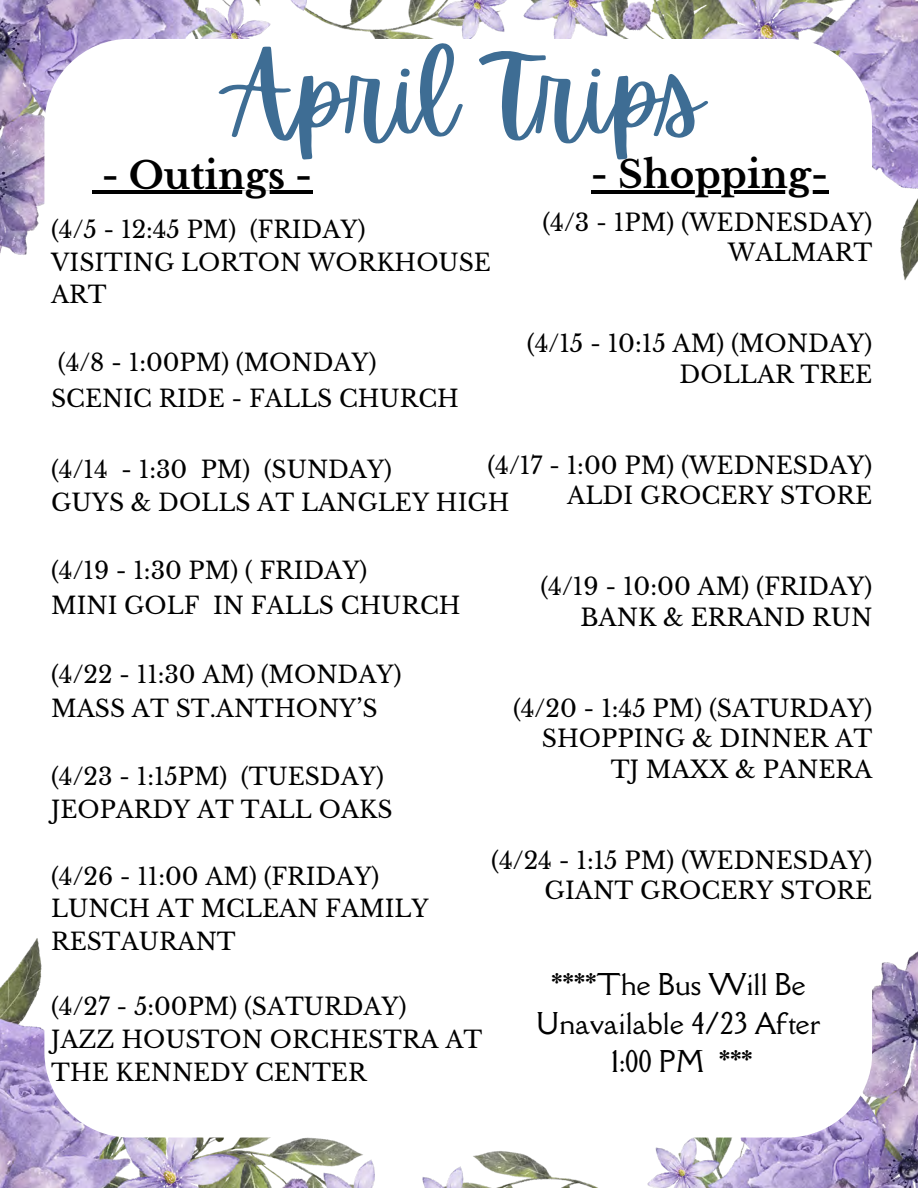
<style>
.page{position:relative;width:918px;height:1188px;background:#fff}
.page>*{position:absolute;margin:0;border:0;box-sizing:border-box;transform-origin:0 0}
.t1{font:102.15px "Apricots";color:#3e6d94}
.t2{font:700 37.35px "Libre Baskerville";letter-spacing:.005em;color:#000}
.t3{font:700 37.2px "Libre Baskerville";color:#000}
.t4{font:27.45px/38.2px "Della Respira";color:#000;text-align:center}
.t5{font:23.55px/32.7px "Libre Baskerville";color:#000}
</style>
<div class="page">
<img style="left:0;top:938px;width:918px;height:250px">
<img style="left:0;top:0;width:918px;height:281px">
<div style="left:44px;top:39px;width:828px;height:1099px;background:#fff;border-radius:85px"></div>
<hr style="left:591px;top:191px;width:237px;height:3px;background:#000">
<svg style="left:92px;top:191px;width:10px;height:3px"></svg>
<hr style="left:102px;top:191px;width:210px;height:3px;background:#000">
<h1 class="t1" style="left:227px;top:38px;width:477px">April Trips</h1>
<p class="t3" style="left:102px;top:152px;width:212px">- Outings -</p>
<p class="t2" style="left:591px;top:152px;width:239px">- Shopping-</p>
<p class="t5" style="left:51px;top:213px;width:316px">(4/5 - 12:45 PM) (FRIDAY)</p>
<p class="t5" style="left:51px;top:246px;width:441px">VISITING LORTON WORKHOUSE<br>ART</p>
<h3 class="t5" style="left:58px;top:346px;width:320px">(4/8 - 1:00PM) (MONDAY)</h3>
<p class="t5" style="left:51px;top:382px;width:409px">SCENIC RIDE - FALLS CHURCH</p>
<h1 class="t5" style="left:542px;top:206px;width:331px">(4/3 - 1PM) (WEDNESDAY)</h1>
<h2 class="t5" style="left:728px;top:237px;width:146px">WALMART</h2>
<p class="t5" style="left:527px;top:328px;width:347px">(4/15 - 10:15 AM) (MONDAY)</p>
<p class="t5" style="left:680px;top:358px;width:194px">DOLLAR TREE</p>
<p class="t5" style="left:487px;top:449px;width:386px">(4/17 - 1:00 PM) (WEDNESDAY)</p>
<p class="t5" style="left:567px;top:480px;width:307px">ALDI GROCERY STORE</p>
<p class="t5" style="left:51px;top:453px;width:342px">(4/14 - 1:30 PM) (SUNDAY)</p>
<p class="t5" style="left:51px;top:487px;width:460px">GUYS &amp; DOLLS AT LANGLEY HIGH</p>
<p class="t5" style="left:51px;top:554px;width:318px">(4/19 - 1:30 PM) ( FRIDAY)</p>
<p class="t5" style="left:51px;top:589px;width:411px">MINI GOLF IN FALLS CHURCH</p>
<p class="t5" style="left:540px;top:571px;width:333px">(4/19 - 10:00 AM) (FRIDAY)</p>
<p class="t5" style="left:581px;top:601px;width:293px">BANK &amp; ERRAND RUN</p>
<p class="t5" style="left:51px;top:659px;width:352px">(4/22 - 11:30 AM) (MONDAY)</p>
<p class="t5" style="left:51px;top:693px;width:328px">MASS AT ST.ANTHONY’S</p>
<p class="t5" style="left:51px;top:760px;width:334px">(4/23 - 1:15PM) (TUESDAY)</p>
<p class="t5" style="left:51px;top:794px;width:343px">JEOPARDY AT TALL OAKS</p>
<p class="t5" style="left:51px;top:860px;width:330px">(4/26 - 11:00 AM) (FRIDAY)</p>
<p class="t5" style="left:51px;top:893px;width:379px">LUNCH AT MCLEAN FAMILY<br>RESTAURANT</p>
<p class="t5" style="left:51px;top:991px;width:357px">(4/27 - 5:00PM) (SATURDAY)</p>
<p class="t5" style="left:51px;top:1023px;width:433px">JAZZ HOUSTON ORCHESTRA AT</p>
<p class="t5" style="left:51px;top:1056px;width:317px">THE KENNEDY CENTER</p>
<p class="t5" style="left:513px;top:692px;width:361px">(4/20 - 1:45 PM) (SATURDAY)</p>
<p class="t5" style="left:542px;top:723px;width:332px">SHOPPING &amp; DINNER AT</p>
<p class="t5" style="left:611px;top:753px;width:263px">TJ MAXX &amp; PANERA</p>
<p class="t5" style="left:491px;top:844px;width:383px">(4/24 - 1:15 PM) (WEDNESDAY)</p>
<p class="t5" style="left:545px;top:875px;width:329px">GIANT GROCERY STORE</p>
<p class="t4" style="left:536px;top:966px;width:286px">****The Bus Will Be<br>Unavailable 4/23 After<br>1:00 PM ***</p>
</div>
